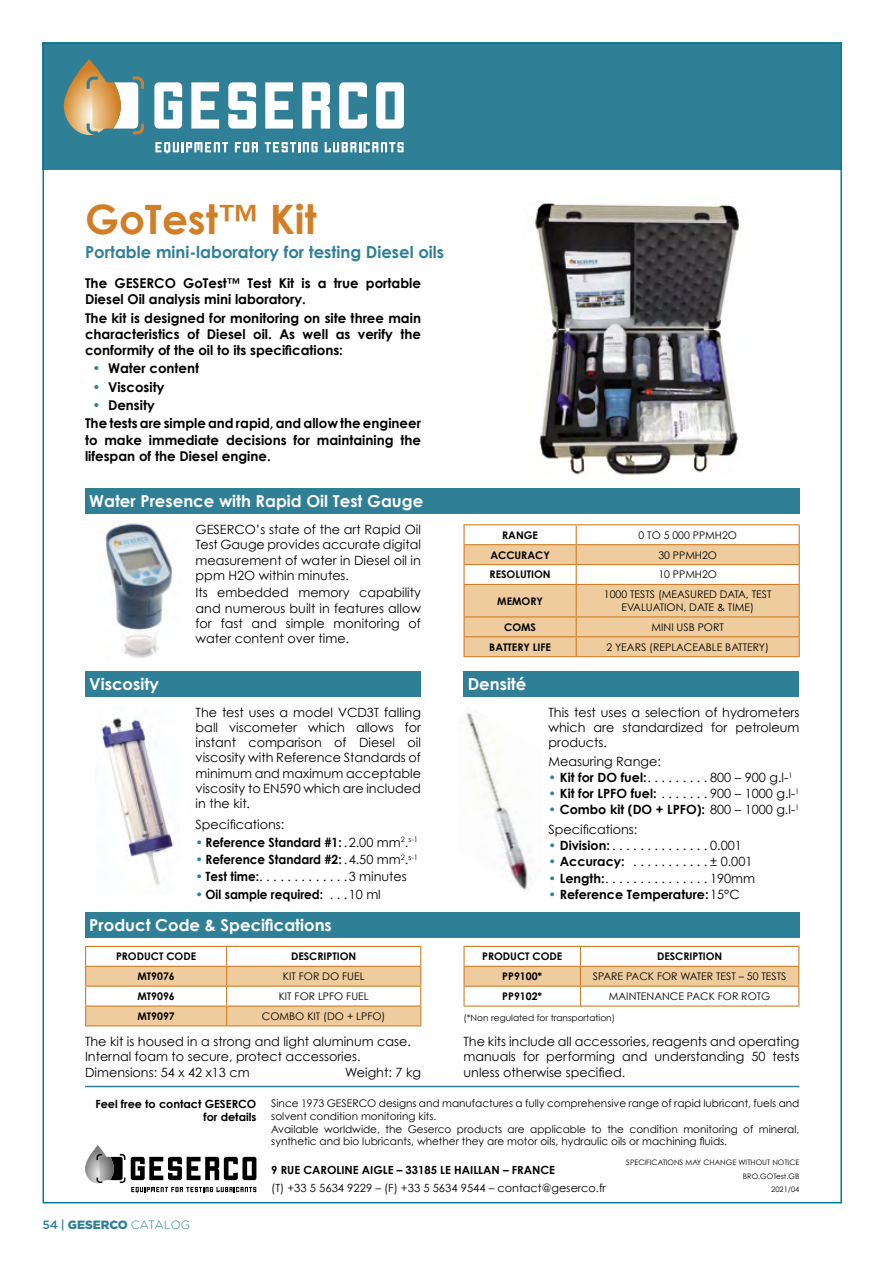
<style>
.page{position:relative;width:893px;height:1263px;background:#fff}
.page>*{position:absolute;margin:0;border:0;box-sizing:border-box;transform-origin:0 0}
.t1{font:700 40.5px "Century Gothic";color:#d27e26}
.t2{font:700 16.5px "Century Gothic";color:#fff}
.t3{font:700 16.5px "Century Gothic";color:#2f7f97}
.t4{font:700 13.5px/16.2px "Century Gothic";color:#000}
.t5{font:12.75px/15.3px "Century Gothic";color:#000;text-align:justify}
.t6{font:700 12.75px "Century Gothic";color:#000;scale:.94 1}
.t7{font:700 12.75px "Century Gothic";color:#000}
.t8{font:900 12px "Gotham Pro";letter-spacing:-.005em;color:#2f7f97}
.t9{font:700 11.25px/13.5px "Century Gothic";color:#000;text-align:right}
.t10{font:11.25px "Century Gothic";color:#000}
.t11{font:10.5px/12.6px "Century Gothic";color:#000}
.t12{font:700 10.5px "Century Gothic";color:#000}
.t13{font:9px "Century Gothic";color:#000}
.t14{font:7.5px/13.2px "Century Gothic";color:#000;text-align:right}
.s1{color:#2f7f97}
.s2{font-weight:400}
.s3{font-weight:700;color:#2f7f97}
.s4{font-weight:700}
.s5{font-weight:500}
.s6{font-weight:300}
</style>
<div class="page">
<div style="left:43px;top:43px;width:799px;height:127px;background:#2f7f97"></div>
<svg style="left:154px;top:82px;width:28px;height:47px"></svg>
<svg style="left:191px;top:82px;width:28px;height:47px"></svg>
<svg style="left:228px;top:82px;width:28px;height:47px"></svg>
<svg style="left:265px;top:82px;width:28px;height:47px"></svg>
<svg style="left:302px;top:82px;width:28px;height:47px"></svg>
<svg style="left:339px;top:82px;width:28px;height:47px"></svg>
<svg style="left:376px;top:82px;width:28px;height:47px"></svg>
<svg style="left:155px;top:142px;width:73px;height:11px"></svg>
<svg style="left:235px;top:142px;width:23px;height:10px"></svg>
<svg style="left:265px;top:142px;width:53px;height:10px"></svg>
<svg style="left:325px;top:142px;width:79px;height:10px"></svg>
<svg style="left:64px;top:59px;width:80px;height:76px"></svg>
<svg style="left:131px;top:1157px;width:125px;height:23px"></svg>
<svg style="left:131px;top:1187px;width:125px;height:5px"></svg>
<svg style="left:85px;top:1145px;width:40px;height:38px"></svg>
<hr style="left:85px;top:1086px;width:714px;height:1px;background:#2f7f97">
<img style="left:535px;top:203px;width:204px;height:272px">
<div style="left:85px;top:671px;width:336px;height:26px;background:#2f7f97"></div>
<div style="left:463px;top:671px;width:336px;height:26px;background:#2f7f97"></div>
<div style="left:85px;top:488px;width:714px;height:25px;background:#2f7f97"></div>
<div style="left:85px;top:912px;width:714px;height:26px;background:#2f7f97"></div>
<hr style="left:463px;top:524px;width:113px;height:1px;background:#d27e26">
<hr style="left:576px;top:524px;width:224px;height:1px;background:#d27e26">
<svg style="left:463px;top:525px;width:337px;height:131px"></svg>
<hr style="left:463px;top:656px;width:113px;height:1px;background:#d27e26">
<hr style="left:576px;top:656px;width:224px;height:1px;background:#d27e26">
<img style="left:105px;top:523px;width:68px;height:135px">
<img style="left:100px;top:717px;width:79px;height:169px">
<img style="left:466px;top:713px;width:66px;height:179px">
<svg style="left:85px;top:946px;width:336px;height:79px"></svg>
<hr style="left:85px;top:1025px;width:142px;height:1px;background:#d27e26">
<hr style="left:227px;top:1025px;width:194px;height:1px;background:#d27e26">
<svg style="left:463px;top:946px;width:336px;height:59px"></svg>
<hr style="left:463px;top:1005px;width:117px;height:1px;background:#d27e26">
<hr style="left:580px;top:1005px;width:219px;height:1px;background:#d27e26">
<h1 class="t1" style="left:85px;top:194px;width:233px">GoTest™ Kit</h1>
<p class="t3" style="left:85px;top:242px;width:361px">Portable mini-laboratory for testing Diesel oils</p>
<p class="t4" style="left:85px;top:275px;width:337px">The GESERCO GoTest™ Test Kit is a true portable<br>Diesel Oil analysis mini laboratory.</p>
<p class="t4" style="left:85px;top:309px;width:337px;text-align:justify">The kit is designed for monitoring on site three main characteristics of Diesel oil. As well as verify the conformity of the oil to its specifications:</p>
<p class="t4" style="left:93px;top:360px;width:108px"><span class="s1">•</span> Water content</p>
<p class="t4" style="left:93px;top:378px;width:73px"><span class="s1">•</span> Viscosity</p>
<p class="t4" style="left:85px;top:396px;width:337px;line-height:18.3px;text-indent:7px"><span class="s1">•</span> Density<br>The tests are simple and rapid, and allow the engineer</p>
<p class="t4" style="left:85px;top:431px;width:337px">to make immediate decisions for maintaining the lifespan of the Diesel engine.</p>
<p class="t2" style="left:89px;top:490px;width:335px">Water Presence with Rapid Oil Test Gauge</p>
<p class="t5" style="left:196px;top:521px;width:227px">GESERCO’s state of the art Rapid Oil Test Gauge provides accurate digital measurement of water in Diesel oil in ppm H2O within minutes.</p>
<p class="t5" style="left:196px;top:585px;width:227px">Its embedded memory capability and numerous built in features allow for fast and simple monitoring of water content over time.</p>
<p class="t12" style="left:502px;top:528px;width:37px">RANGE</p>
<p class="t11" style="left:638px;top:528px;width:100px">0 TO 5 000 PPMH2O</p>
<p class="t12" style="left:490px;top:548px;width:61px">ACCURACY</p>
<p class="t11" style="left:658px;top:548px;width:60px">30 PPMH2O</p>
<p class="t12" style="left:490px;top:568px;width:63px">RESOLUTION</p>
<p class="t11" style="left:658px;top:568px;width:60px">10 PPMH2O</p>
<p class="t12" style="left:497px;top:594px;width:47px">MEMORY</p>
<p class="t11" style="left:604px;top:588px;width:169px;text-align:center">1000 TESTS (MEASURED DATA, TEST<br>EVALUATION, DATE &amp; TIME)</p>
<p class="t12" style="left:504px;top:620px;width:33px">COMS</p>
<p class="t11" style="left:651px;top:620px;width:74px">MINI USB PORT</p>
<p class="t12" style="left:489px;top:640px;width:63px">BATTERY LIFE</p>
<p class="t11" style="left:606px;top:640px;width:164px">2 YEARS (REPLACEABLE BATTERY)</p>
<p class="t2" style="left:89px;top:674px;width:71px">Viscosity</p>
<p class="t2" style="left:468px;top:674px;width:60px">Densité</p>
<p class="t5" style="left:196px;top:704px;width:227px">The test uses a model VCD3T falling ball viscometer which allows for instant comparison of Diesel oil viscosity with Reference Standards of minimum and maximum acceptable viscosity to EN590 which are included in the kit.</p>
<p class="t5" style="left:548px;top:704px;width:252px">This test uses a selection of hydrometers which are standardized for petroleum products.</p>
<p class="t5" style="left:196px;top:817px;width:90px">Specifications:</p>
<p class="t6" style="left:196px;top:834px;width:238px"><span class="s1">•</span> Reference Standard #1:<span class="s2">. 2.00 mm</span><sup>2</sup><span class="s2">.</span><sup>s-1</sup></p>
<p class="t6" style="left:196px;top:851px;width:238px"><span class="s1">•</span> Reference Standard #2:<span class="s2">. 4.50 mm</span><sup>2</sup><span class="s2">.</span><sup>s-1</sup></p>
<p class="t5" style="left:196px;top:869px;width:213px"><span class="s3">•</span> <span class="s4">Test time:</span>. . . . . . . . . . . . .3 minutes</p>
<p class="t6" style="left:196px;top:886px;width:144px"><span class="s1">•</span> Oil sample required: <span class="s2">...</span></p>
<p class="t5" style="left:349px;top:886px;width:34px">10 ml</p>
<p class="t5" style="left:549px;top:753px;width:114px">Measuring Range:</p>
<p class="t7" style="left:549px;top:769px;width:103px"><span class="s1">•</span> Kit for DO fuel:<span class="s2">.........</span></p>
<p class="t5" style="left:710px;top:769px;width:84px">800 – 900 g.l-<sup>1</sup></p>
<p class="t7" style="left:549px;top:785px;width:114px"><span class="s1">•</span> Kit for LPFO fuel:<span class="s2">.......</span></p>
<p class="t5" style="left:710px;top:785px;width:91px">900 – 1000 g.l-<sup>1</sup></p>
<p class="t5" style="left:549px;top:799px;width:252px;line-height:20px"><span class="s3">•</span> <span class="s4">Combo kit (DO + LPFO):</span> 800 – 1000 g.l-<sup>1<br></sup>Specifications:</p>
<p class="t5" style="left:549px;top:838px;width:66px"><span class="s3">•</span> <span class="s4">Division:</span>..............</p>
<p class="t5" style="left:710px;top:838px;width:33px">0.001</p>
<p class="t5" style="left:548px;top:854px;width:86px"><span class="s3">•</span> <span class="s4">Accuracy:</span> ...........</p>
<p class="t5" style="left:710px;top:854px;width:44px">± 0.001</p>
<p class="t5" style="left:548px;top:870px;width:61px"><span class="s3">•</span> <span class="s4">Length:</span>...............</p>
<p class="t5" style="left:710px;top:870px;width:47px">190mm</p>
<p class="t7" style="left:548px;top:886px;width:193px"><span class="s1">•</span> Reference Temperature:<span class="s2">15°C</span></p>
<p class="t2" style="left:89px;top:915px;width:244px">Product Code &amp; Specifications</p>
<p class="t12" style="left:116px;top:950px;width:82px">PRODUCT CODE</p>
<p class="t12" style="left:291px;top:950px;width:67px">DESCRIPTION</p>
<p class="t12" style="left:137px;top:970px;width:39px">MT9076</p>
<p class="t11" style="left:283px;top:970px;width:83px">KIT FOR DO FUEL</p>
<p class="t12" style="left:137px;top:990px;width:39px">MT9096</p>
<p class="t11" style="left:279px;top:990px;width:92px">KIT FOR LPFO FUEL</p>
<p class="t12" style="left:137px;top:1009px;width:39px">MT9097</p>
<p class="t11" style="left:262px;top:1010px;width:125px">COMBO KIT (DO + LPFO)</p>
<p class="t5" style="left:85px;top:1033px;width:327px;text-align:left">The kit is housed in a strong and light aluminum case.<br>Internal foam to secure, protect accessories.<br>Dimensions: 54 x 42 x13 cm</p>
<p class="t5" style="left:345px;top:1064px;width:77px">Weight: 7 kg</p>
<p class="t12" style="left:482px;top:950px;width:82px">PRODUCT CODE</p>
<p class="t12" style="left:657px;top:950px;width:67px">DESCRIPTION</p>
<p class="t12" style="left:502px;top:970px;width:41px">PP9100*</p>
<p class="t11" style="left:593px;top:970px;width:195px">SPARE PACK FOR WATER TEST – 50 TESTS</p>
<p class="t12" style="left:502px;top:990px;width:41px">PP9102*</p>
<p class="t11" style="left:609px;top:990px;width:163px">MAINTENANCE PACK FOR ROTG</p>
<p class="t13" style="left:463px;top:1012px;width:153px">(*Non regulated for transportation)</p>
<p class="t5" style="left:463px;top:1033px;width:337px">The kits include all accessories, reagents and operating manuals for performing and understanding 50 tests unless otherwise specified.</p>
<p class="t9" style="left:95px;top:1097px;width:163px">Feel free to contact GESERCO for details</p>
<p class="t11" style="left:271px;top:1097px;width:530px">Since 1973 GESERCO designs and manufactures a fully comprehensive range of rapid lubricant, fuels and solvent condition monitoring kits.<br>Available worldwide, the Geserco products are applicable to the condition monitoring of mineral, synthetic and bio lubricants, whether they are motor oils, hydraulic oils or machining fluids.</p>
<p class="t8" style="left:43px;top:1218px;width:149px"><span class="s5">54 |</span> GESERCO <span class="s6">CATALOG</span></p>
<p class="t9" style="left:271px;top:1163px;width:285px">9 RUE CAROLINE AIGLE – 33185 LE HAILLAN – FRANCE</p>
<p class="t10" style="left:271px;top:1181px;width:336px">(T) +33 5 5634 9229 – (F) +33 5 5634 9544 – contact@geserco.fr</p>
<p class="t14" style="left:626px;top:1156px;width:175px">SPECIFICATIONS MAY CHANGE WITHOUT NOTICE<br>BRO.GOTest.GB<br>2021/04</p>
</div>
